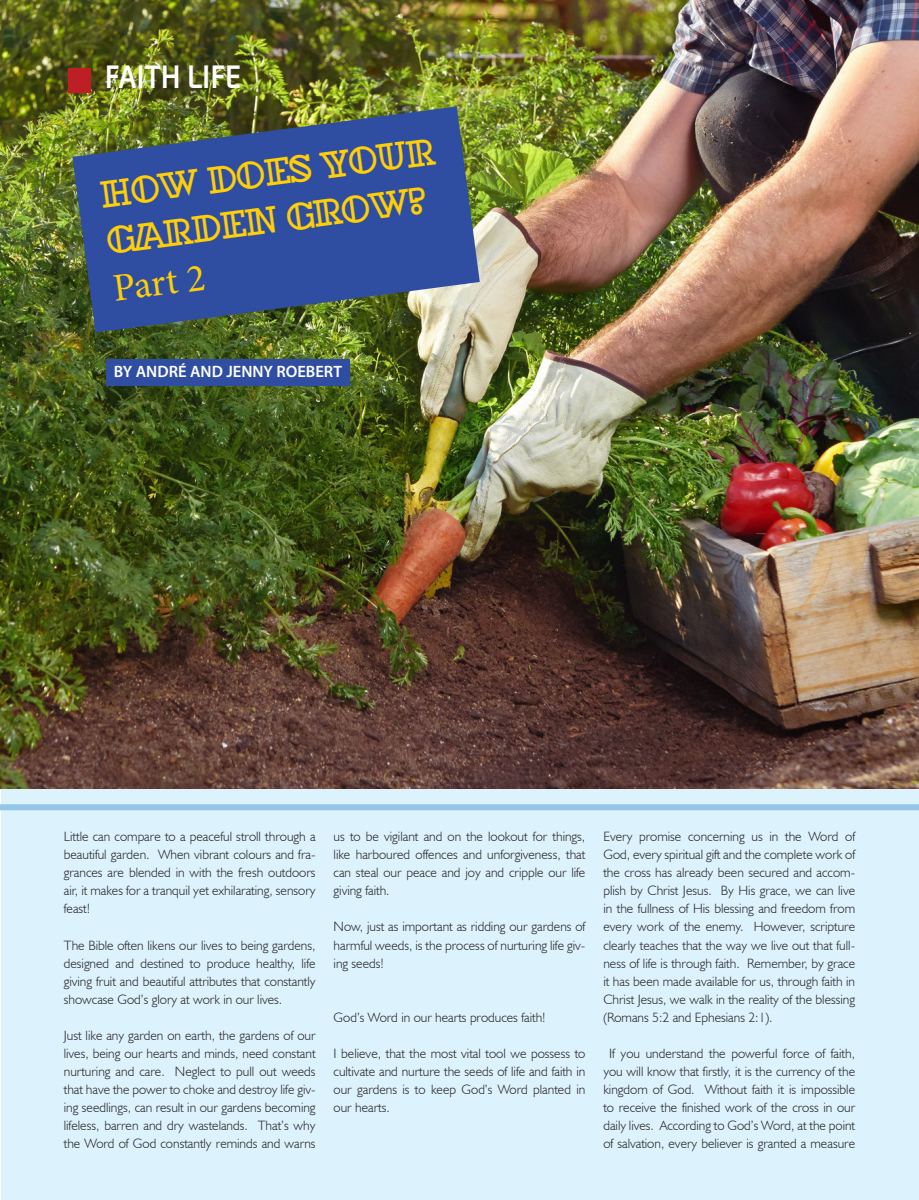
<style>
.page{position:relative;width:919px;height:1200px;background:#fff}
.page>*{position:absolute;margin:0;border:0;box-sizing:border-box;transform-origin:0 0}
.t1{font:39.15px "PASSION";color:#fece08}
.t2{font:39.15px "Minion Pro";color:#fece08}
.t3{font:32.7px "Kyrial Sans Pro Semi Bold Cond";color:#fff}
.t4{font:600 16.5px "Myriad Pro";color:#fff}
.t5{font:300 13.5px/18px "Humanist 521 BT";color:#231f20;text-align:justify}
</style>
<div class="page">
<div style="left:1px;top:0;width:917px;height:1199px;background:#dcf2fc"></div>
<img style="left:0;top:0;width:918px;height:788px">
<div style="left:0;top:804px;width:918px;height:6px;background:#95c6ea"></div>
<div style="left:106px;top:359px;width:244px;height:27px;background:#2f4ea1"></div>
<img style="left:72px;top:106px;width:407px;height:226px">
<div style="left:68px;top:68px;width:23px;height:24px;background:#be1f24"></div>
<p class="t3" style="left:105px;top:53px;width:138px">FAITH LIFE</p>
<p class="t1" style="left:98px;top:172px;width:338px;rotate:-7deg">How Does Your</p>
<p class="t1" style="left:104px;top:219px;width:323px;rotate:-7deg">Garden Grow?</p>
<p class="t2" style="left:110px;top:262px;width:94px;rotate:-7deg">Part 2</p>
<p class="t4" style="left:114px;top:361px;width:230px">BY ANDRÉ AND JENNY ROEBERT</p>
<p class="t5" style="left:64px;top:827px;width:253px">Little can compare to a peaceful stroll through a beautiful garden. When vibrant colours and fra&shy;grances are blended in with the fresh outdoors air, it makes for a tranquil yet exhilarating, sensory feast!</p>
<p class="t5" style="left:64px;top:935px;width:253px">The Bible often likens our lives to being gardens, designed and destined to produce healthy, life giving fruit and beautiful attributes that constantly showcase God’s glory at work in our lives.</p>
<p class="t5" style="left:64px;top:1025px;width:253px">Just like any garden on earth, the gardens of our lives, being our hearts and minds, need constant nurturing and care. Neglect to pull out weeds that have the power to choke and destroy life giv&shy;ing seedlings, can result in our gardens becoming lifeless, barren and dry wastelands. That’s why the Word of God constantly reminds and warns</p>
<p class="t5" style="left:333px;top:827px;width:253px">us to be vigilant and on the lookout for things, like harboured offences and unforgiveness, that can steal our peace and joy and cripple our life giving faith.</p>
<p class="t5" style="left:333px;top:917px;width:253px">Now, just as important as ridding our gardens of harmful weeds, is the process of nurturing life giv&shy;ing seeds!</p>
<p class="t5" style="left:333px;top:1007px;width:213px">God’s Word in our hearts produces faith!</p>
<p class="t5" style="left:333px;top:1043px;width:253px">I believe, that the most vital tool we possess to cultivate and nurture the seeds of life and faith in our gardens is to keep God’s Word planted in our hearts.</p>
<p class="t5" style="left:603px;top:827px;width:253px">Every promise concerning us in the Word of God, every spiritual gift and the complete work of the cross has already been secured and accom&shy;plish by Christ Jesus. By His grace, we can live in the fullness of His blessing and freedom from every work of the enemy. However, scripture clearly teaches that the way we live out that full&shy;ness of life is through faith. Remember, by grace it has been made available for us, through faith in Christ Jesus, we walk in the reality of the blessing (Romans 5:2 and Ephesians 2:1).</p>
<p class="t5" style="left:603px;top:1043px;width:253px;text-align:center">If you understand the powerful force of faith, you will know that firstly, it is the currency of the kingdom of God. Without faith it is impossible to receive the finished work of the cross in our daily lives. According to God’s Word, at the point of salvation, every believer is granted a measure</p>
</div>
